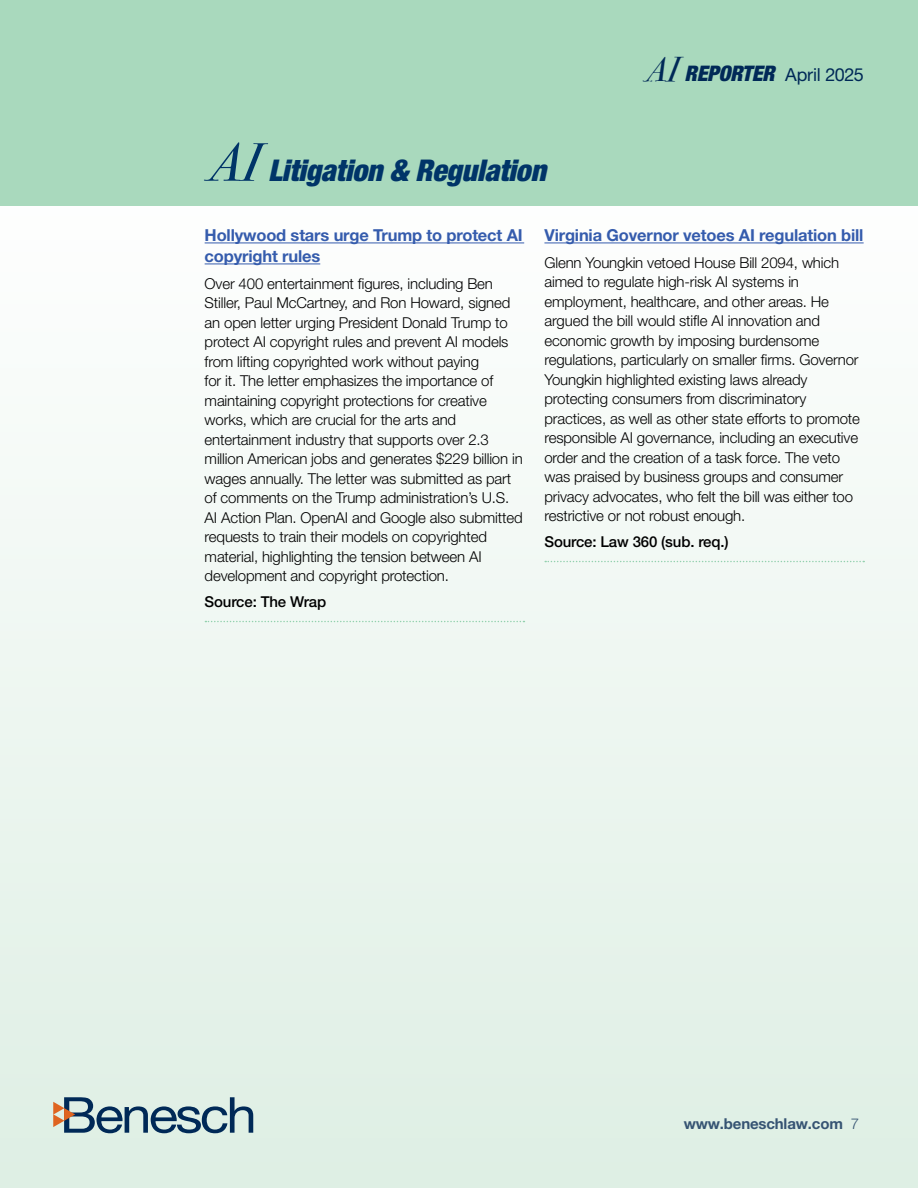
<style>
.page{position:relative;width:918px;height:1188px;background:#fff}
.page>*{position:absolute;margin:0;border:0;box-sizing:border-box;transform-origin:0 0}
.t1{font:italic 900 condensed 30px "Helvetica Neue LT Std";letter-spacing:-.01em;color:#003468}
.t2{font:18px "Helvetica Neue LT Std";letter-spacing:-.01em;color:#002957}
.t3{font:700 16.5px/21px "Helvetica Neue LT Std";letter-spacing:-.01em;color:#355cad}
.t4{font:300 15px/19.5px "Helvetica Neue LT Std";letter-spacing:-.01em;color:#000}
.t5{font:500 15px "Helvetica Neue LT Std";letter-spacing:-.01em;color:#000}
.t6{font:700 15px "Helvetica Neue LT Pro";letter-spacing:-.01em;color:#365473}
.s1{font-family:"Bodoni Svty Two ITCTT";font-weight:400;font-stretch:normal;font-size:54px}
.s2{font-family:"Bodoni Svty Two ITCTT";font-style:italic;font-size:34.35px}
.s3{font-weight:900;font-style:italic;font-stretch:condensed;font-size:21.45px}
.s4{font-family:"Helvetica Neue LT Std";font-weight:300}
</style>
<div class="page">
<div style="left:0;top:184px;width:918px;height:1004px;background:linear-gradient(to bottom,#fefefe,#deefe4)"></div>
<svg style="left:53px;top:1097px;width:200px;height:36px;background:#96aab0"></svg>
<hr style="left:205px;top:243px;width:319px;height:1px;background:#355cad">
<hr style="left:205px;top:264px;width:115px;height:1px;background:#355cad">
<svg style="left:205px;top:621px;width:319px;height:1px"></svg>
<hr style="left:544px;top:243px;width:320px;height:1px;background:#355cad">
<svg style="left:545px;top:561px;width:319px;height:1px"></svg>
<div style="left:0;top:0;width:918px;height:205px;background:#a9d9bd"></div>
<h1 class="t1" style="left:208px;top:152px;width:339px"><span class="s1">AI</span> Litigation &amp; Regulation</h1>
<p class="t2" style="left:646px;top:64px;width:220px"><span class="s2">AI</span> <span class="s3">REPORTER</span> April 2025</p>
<p class="t3" style="left:205px;top:225px;width:320px">Hollywood stars urge Trump to protect AI copyright rules</p>
<p class="t4" style="left:205px;top:273px;width:320px">Over 400 entertainment figures, including Ben Stiller, Paul McCartney, and Ron Howard, signed an open letter urging President Donald Trump to protect AI copyright rules and prevent AI models from lifting copyrighted work without paying<br>for it. The letter emphasizes the importance of maintaining copyright protections for creative works, which are crucial for the arts and entertainment industry that supports over 2.3 million American jobs and generates $229 billion in wages annually. The letter was submitted as part of comments on the Trump administration’s U.S.<br>AI Action Plan. OpenAI and Google also submitted requests to train their models on copyrighted material, highlighting the tension between AI development and copyright protection.</p>
<p class="t5" style="left:205px;top:593px;width:123px">Source: The Wrap</p>
<p class="t3" style="left:544px;top:225px;width:320px">Virginia Governor vetoes AI regulation bill</p>
<p class="t4" style="left:544px;top:252px;width:317px">Glenn Youngkin vetoed House Bill 2094, which aimed to regulate high-risk AI systems in employment, healthcare, and other areas. He argued the bill would stifle AI innovation and economic growth by imposing burdensome regulations, particularly on smaller firms. Governor Youngkin highlighted existing laws already protecting consumers from discriminatory practices, as well as other state efforts to promote responsible AI governance, including an executive order and the creation of a task force. The veto was praised by business groups and consumer privacy advocates, who felt the bill was either too restrictive or not robust enough.</p>
<p class="t5" style="left:544px;top:533px;width:186px">Source: Law 360 (sub. req.)</p>
<p class="t6" style="left:684px;top:1115px;width:177px">www.beneschlaw.com <span class="s4">7</span></p>
</div>
